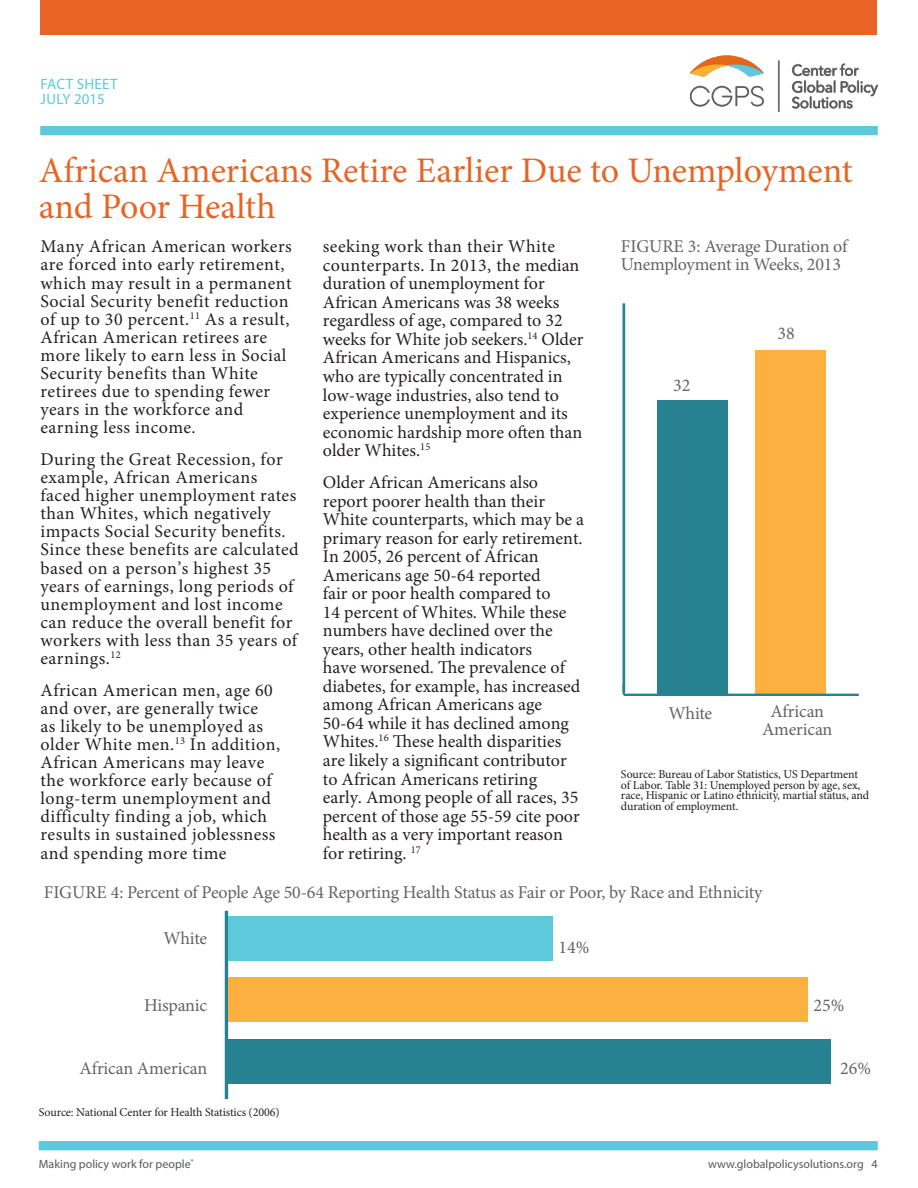
<style>
.page{position:relative;width:918px;height:1188px;background:#fff}
.page>*{position:absolute;margin:0;border:0;box-sizing:border-box;transform-origin:0 0}
.Fact_Head{font:36px/36px "Minion Pro";color:#e86424}
.Fact_Body{font:18px/18.5px "Minion Pro";color:#231f20}
.Fact_Body-2{font:18px/18.1px "Minion Pro";letter-spacing:.025em;color:#231f20}
.Fact_Graph_Head{font:18px/18px "Minion Pro";letter-spacing:-.01em;color:#636366}
.t1{font:15px/15px "Myriad Pro";letter-spacing:.02em;color:#5dc9db}
.Fact_Credit{font:12px/10.5px "Minion Pro";letter-spacing:-.01em;color:#231f20}
.t2{font:12px "Myriad Pro";color:#57585a}
</style>
<div class="page">
<img style="left:691px;top:55px;width:187px;height:56px">
<div style="left:40px;top:126px;width:838px;height:9px;background:#5dc9db"></div>
<div style="left:40px;top:0;width:838px;height:35px;background:#e86424"></div>
<div style="left:39px;top:1141px;width:839px;height:9px;background:#5dc9db"></div>
<hr style="left:225px;top:911px;width:3px;height:188px;background:#268290">
<div style="left:228px;top:917px;width:324px;height:44px;background:#5dc9db"></div>
<div style="left:228px;top:978px;width:579px;height:44px;background:#fbb03f"></div>
<div style="left:228px;top:1039px;width:602px;height:44px;background:#268290"></div>
<div style="left:755px;top:350px;width:71px;height:345px;background:#fbb03f"></div>
<hr style="left:623px;top:303px;width:2px;height:389px;background:#268290">
<hr style="left:624px;top:694px;width:235px;height:2px;background:#268290">
<div style="left:657px;top:401px;width:71px;height:294px;background:#268290"></div>
<p class="t1" style="left:41px;top:76px;width:78px">FACT SHEET<br>JULY 2015</p>
<p class="Fact_Head" style="left:39px;top:152px;width:815px">African Americans Retire Earlier Due to Unemployment and Poor Health</p>
<p class="Fact_Body-2" style="left:40px;top:238px;width:253px">Many African American workers are forced into early retirement, which may result in a permanent<br>Social Security benefit reduction of up to 30 percent.<sup>11</sup> As a result,<br>African American retirees are more likely to earn less in Social<br>Security benefits than White retirees due to spending fewer years in the workforce and earning less income.</p>
<p class="Fact_Body-2" style="left:40px;top:450px;width:260px">During the Great Recession, for example, African Americans faced higher unemployment rates than Whites, which negatively impacts Social Security benefits.<br>Since these benefits are calculated based on a person’s highest 35 years of earnings, long periods of unemployment and lost income can reduce the overall benefit for workers with less than 35 years of earnings.<sup>12</sup></p>
<p class="Fact_Body-2" style="left:40px;top:681px;width:241px">African American men, age 60 and over, are generally twice<br>as likely to be unemployed as older White men.<sup>13</sup> In addition,<br>African Americans may leave the workforce early because of long-term unemployment and difficulty finding a job, which results in sustained joblessness and spending more time</p>
<p class="Fact_Graph_Head" style="left:621px;top:237px;width:228px">FIGURE 3: Average Duration of<br>Unemployment in Weeks, 2013</p>
<p class="Fact_Body" style="left:323px;top:237px;width:262px">seeking work than their White counterparts. In 2013, the median duration of unemployment for<br>African Americans was 38 weeks regardless of age, compared to 32 weeks for White job seekers.<sup>14</sup> Older<br>African Americans and Hispanics, who are typically concentrated in low-wage industries, also tend to experience unemployment and its economic hardship more often than older Whites.<sup>15</sup></p>
<p class="Fact_Body" style="left:323px;top:473px;width:263px">Older African Americans also report poorer health than their<br>White counterparts, which may be a primary reason for early retirement.<br>In 2005, 26 percent of African<br>Americans age 50-64 reported<br>fair or poor health compared to<br>14 percent of Whites. While these numbers have declined over the years, other health indicators<br>have worsened. The prevalence of diabetes, for example, has increased among African Americans age<br>50-64 while it has declined among<br>Whites.<sup>16</sup> These health disparities are likely a significant contributor to African Americans retiring<br>early. Among people of all races, 35 percent of those age 55-59 cite poor health as a very important reason for retiring. <sup>17</sup></p>
<p class="Fact_Graph_Head" style="left:777px;top:325px;width:19px">38</p>
<p class="Fact_Graph_Head" style="left:673px;top:376px;width:19px">32</p>
<p class="Fact_Graph_Head" style="left:762px;top:702px;width:72px;text-align:center">African<br>American</p>
<p class="Fact_Graph_Head" style="left:668px;top:705px;width:45px">White</p>
<p class="Fact_Credit" style="left:621px;top:769px;width:250px">Source: Bureau of Labor Statistics, US Department of Labor. Table 31: Unemployed person by age, sex, race, Hispanic or Latino ethnicity, martial status, and duration of employment.</p>
<p class="Fact_Graph_Head" style="left:44px;top:883px;width:720px">FIGURE 4: Percent of People Age 50-64 Reporting Health Status as Fair or Poor, by Race and Ethnicity</p>
<p class="Fact_Graph_Head" style="left:163px;top:929px;width:45px">White</p>
<p class="Fact_Graph_Head" style="left:144px;top:996px;width:65px">Hispanic</p>
<p class="Fact_Graph_Head" style="left:80px;top:1059px;width:129px">African American</p>
<p class="Fact_Credit" style="left:39px;top:1107px;width:242px">Source: National Center for Health Statistics (2006)</p>
<p class="Fact_Graph_Head" style="left:559px;top:939px;width:32px">14%</p>
<p class="Fact_Graph_Head" style="left:814px;top:996px;width:32px">25%</p>
<p class="Fact_Graph_Head" style="left:840px;top:1059px;width:32px">26%</p>
<p class="t2" style="left:39px;top:1157px;width:156px">Making policy work for people<sup>®</sup></p>
<p class="t2" style="left:708px;top:1157px;width:171px">www.globalpolicysolutions.org 4</p>
</div>
